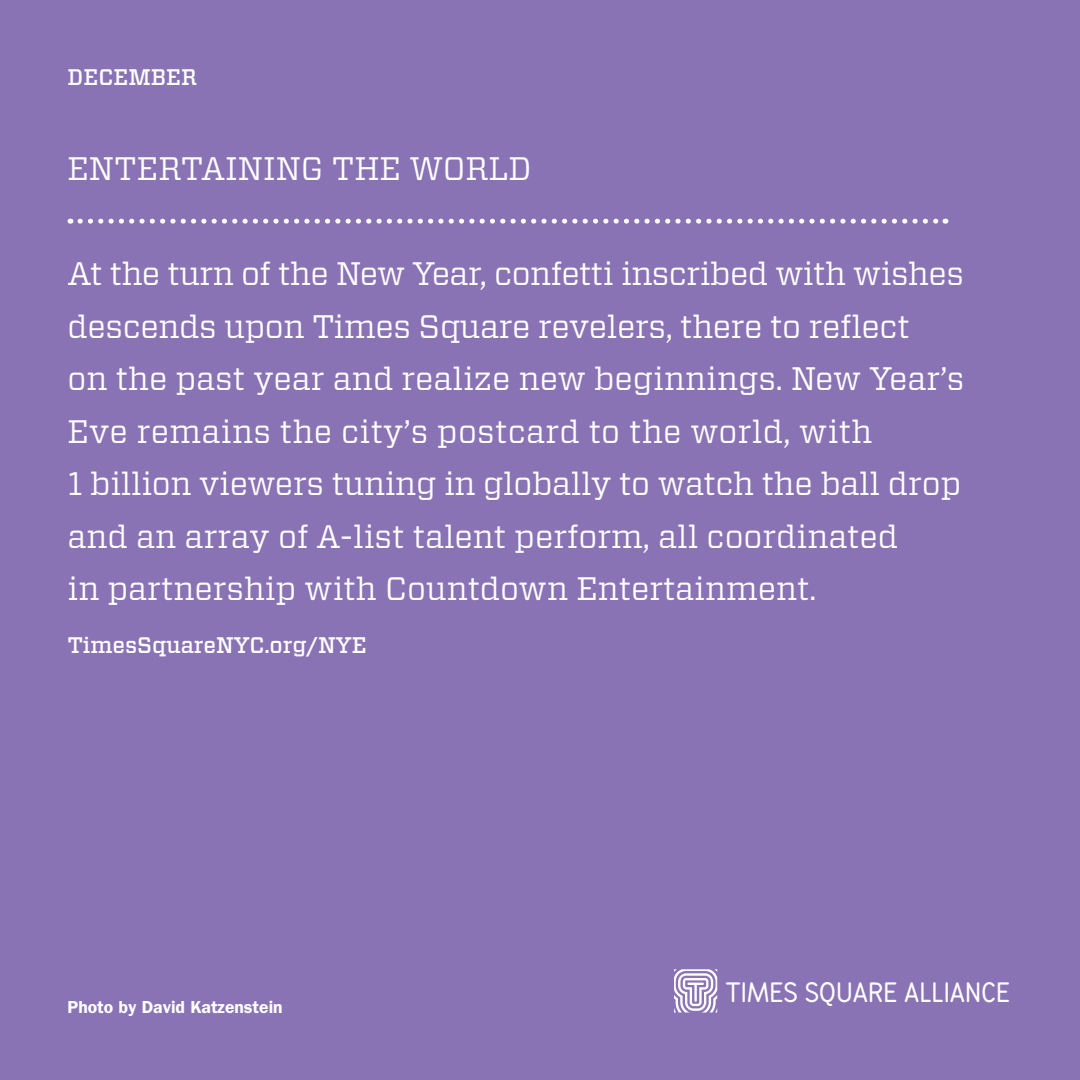
<style>
.page{position:relative;width:1080px;height:1080px;background:#8a73b4}
.page>*{position:absolute;margin:0;border:0;box-sizing:border-box;transform-origin:0 0}
.t1{font:32.5px/52.5px "Vitesse";letter-spacing:-.005em;color:#fff}
.t2{font:26.75px "Times Square Neon";letter-spacing:.01em;color:#fff}
.t3{font:500 22.5px "Vitesse";color:#fff}
.t4{font:600 17.5px "Franklin Gothic";color:#fff}
</style>
<div class="page">
<svg style="left:80px;top:219px;width:866px;height:5px"></svg>
<svg style="left:674px;top:969px;width:43px;height:44px"></svg>
<p class="t3" style="left:68px;top:63px;width:131px">DECEMBER</p>
<p class="t1" style="left:68px;top:142px;width:466px">ENTERTAINING THE WORLD</p>
<p class="t1" style="left:68px;top:247px;width:899px">At the turn of the New Year, confetti inscribed with wishes descends upon Times Square revelers, there to reflect<br>on the past year and realize new beginnings. New Year’s Eve remains the city’s postcard to the world, with<br>1 billion viewers tuning in globally to watch the ball drop and an array of A-list talent perform, all coordinated<br>in partnership with Countdown Entertainment.</p>
<p class="t3" style="left:68px;top:630px;width:301px">TimesSquareNYC.org/NYE</p>
<p class="t4" style="left:68px;top:996px;width:217px">Photo by David Katzenstein</p>
<p class="t2" style="left:726px;top:979px;width:286px">TIMES SQUARE ALLIANCE</p>
</div>
